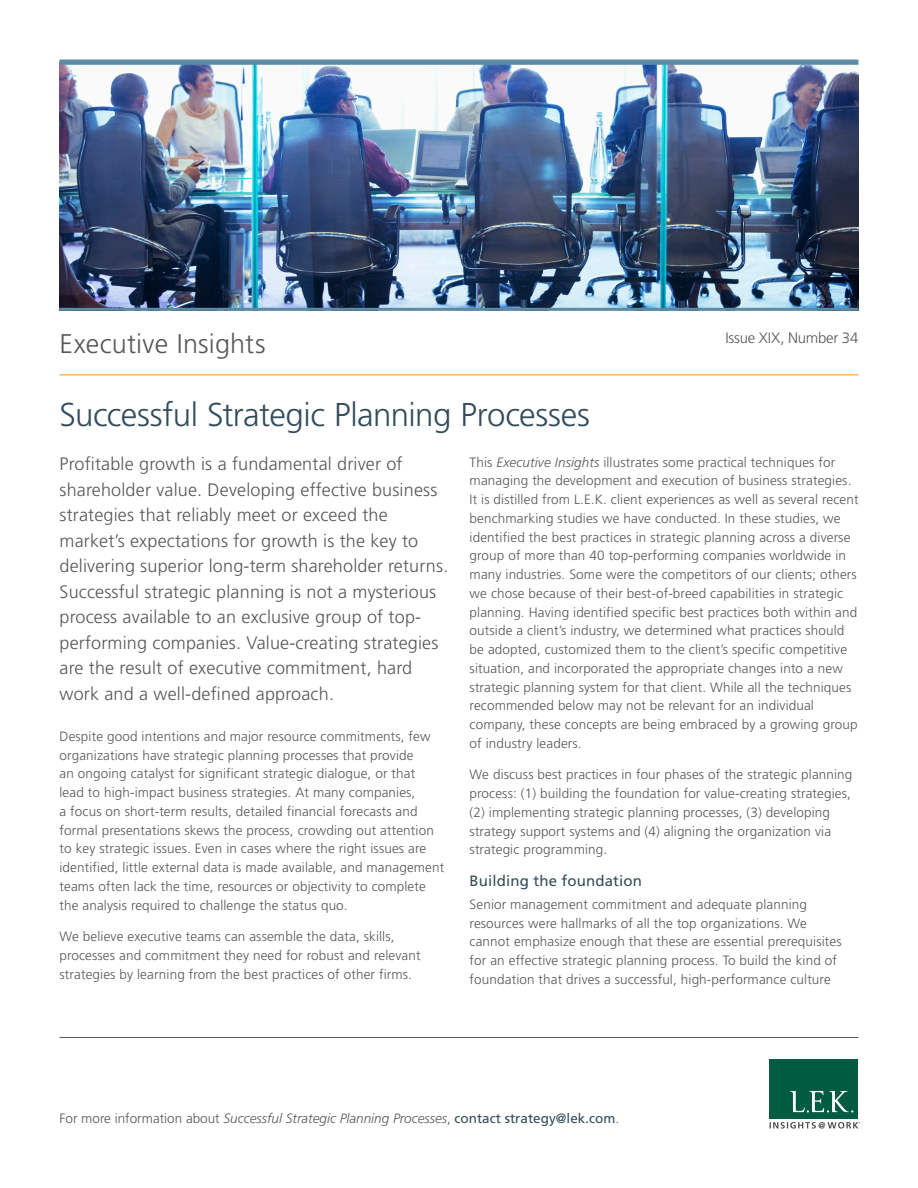
<style>
.page{position:relative;width:918px;height:1188px;background:#fff}
.page>*{position:absolute;margin:0;border:0;box-sizing:border-box;transform-origin:0 0}
.Brochure_Title{font:300 33px "Frutiger";letter-spacing:-.015em;color:#334d5c}
.Exec_Insight_Head{font:300 27px "Frutiger";letter-spacing:.005em;color:#57585a}
.Intro_Para{font:300 18px/25.5px "Frutiger";letter-spacing:.01em;color:#57585a}
.Sub_Head_for_body{font:15px "Frutiger";letter-spacing:.01em;color:#334d5c}
.t1{font:300 15px "Frutiger";letter-spacing:-.015em;color:#57585a}
.Body_Copy{font:300 13.5px/18.8px "Frutiger";letter-spacing:.01em;color:#57585a}
.Info_line{font:italic 300 13.5px "Frutiger";color:#57585a}
.s1{font-style:italic}
.s2{font-style:normal}
.s3{font-weight:400;font-style:normal;color:#334d5c}
</style>
<div class="page">
<img style="left:60px;top:65px;width:798px;height:243px">
<hr style="left:60px;top:375px;width:798px;height:1px;background:#f79328">
<hr style="left:60px;top:1037px;width:798px;height:1px;background:#57585a">
<div style="left:60px;top:60px;width:798px;height:5px;background:#5d8ba4"></div>
<hr style="left:60px;top:308px;width:798px;height:3px;background:#5d8ba4">
<div style="left:770px;top:1059px;width:88px;height:59px;background:#005c41"></div>
<svg style="left:790px;top:1091px;width:64px;height:22px"></svg>
<svg style="left:770px;top:1122px;width:90px;height:7px"></svg>
<p class="Exec_Insight_Head" style="left:60px;top:329px;width:207px">Executive Insights</p>
<p class="Brochure_Title" style="left:60px;top:396px;width:532px">Successful Strategic Planning Processes</p>
<p class="t1" style="left:725px;top:330px;width:134px">Issue XIX, Number 34</p>
<p class="Intro_Para" style="left:60px;top:451px;width:390px">Profitable growth is a fundamental driver of shareholder value. Developing effective business strategies that reliably meet or exceed the market’s expectations for growth is the key to delivering superior long-term shareholder returns.<br>Successful strategic planning is not a mysterious process available to an exclusive group of top&shy;performing companies. Value-creating strategies are the result of executive commitment, hard work and a well-defined approach.</p>
<p class="Body_Copy" style="left:60px;top:727px;width:386px">Despite good intentions and major resource commitments, few organizations have strategic planning processes that provide<br>an ongoing catalyst for significant strategic dialogue, or that<br>lead to high-impact business strategies. At many companies,<br>a focus on short-term results, detailed financial forecasts and formal presentations skews the process, crowding out attention to key strategic issues. Even in cases where the right issues are identified, little external data is made available, and management teams often lack the time, resources or objectivity to complete the analysis required to challenge the status quo.</p>
<p class="Body_Copy" style="left:60px;top:927px;width:363px">We believe executive teams can assemble the data, skills, processes and commitment they need for robust and relevant strategies by learning from the best practices of other firms.</p>
<p class="Body_Copy" style="left:470px;top:453px;width:390px">This <span class="s1">Executive Insights</span> illustrates some practical techniques for managing the development and execution of business strategies.<br>It is distilled from L.E.K. client experiences as well as several recent benchmarking studies we have conducted. In these studies, we identified the best practices in strategic planning across a diverse group of more than 40 top-performing companies worldwide in many industries. Some were the competitors of our clients; others we chose because of their best-of-breed capabilities in strategic planning. Having identified specific best practices both within and outside a client’s industry, we determined what practices should be adopted, customized them to the client’s specific competitive situation, and incorporated the appropriate changes into a new strategic planning system for that client. While all the techniques recommended below may not be relevant for an individual company, these concepts are being embraced by a growing group of industry leaders.</p>
<p class="Body_Copy" style="left:470px;top:766px;width:384px">We discuss best practices in four phases of the strategic planning process: (1) building the foundation for value-creating strategies, (2) implementing strategic planning processes, (3) developing strategy support systems and (4) aligning the organization via strategic programming.</p>
<p class="Sub_Head_for_body" style="left:470px;top:872px;width:174px">Building the foundation</p>
<p class="Body_Copy" style="left:470px;top:895px;width:374px">Senior management commitment and adequate planning resources were hallmarks of all the top organizations. We cannot emphasize enough that these are essential prerequisites for an effective strategic planning process. To build the kind of foundation that drives a successful, high-performance culture</p>
<p class="Info_line" style="left:60px;top:1111px;width:561px"><span class="s2">For more information about</span> Successful Strategic Planning Processes<span class="s2">,</span> <span class="s3">contact strategy@lek.com</span><span class="s2">.</span></p>
</div>
